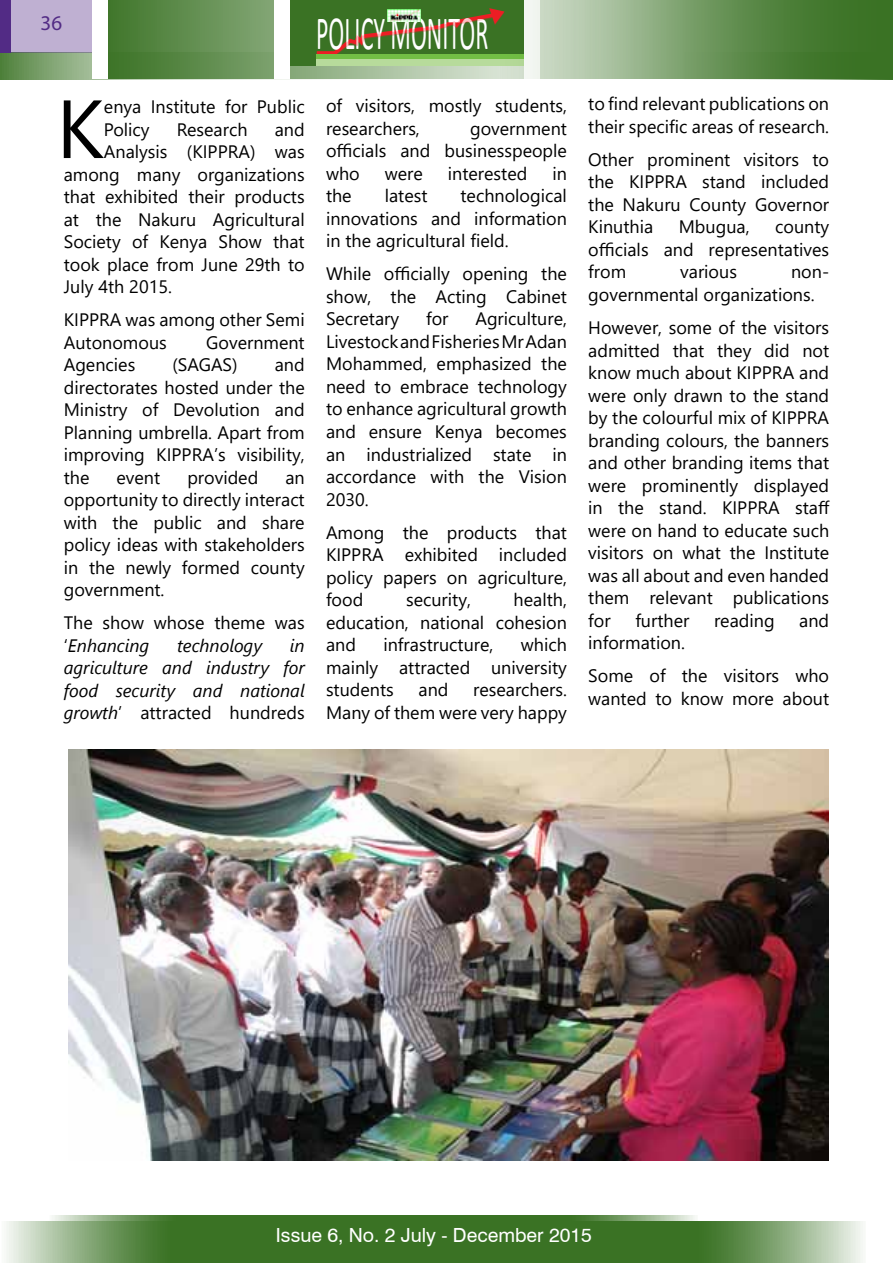
<style>
.page{position:relative;width:893px;height:1263px;background:#fff}
.page>*{position:absolute;margin:0;border:0;box-sizing:border-box;transform-origin:0 0}
.t1{font:82.2px "Segoe UI";color:#000}
.t2{font:48px "Calibri";color:#fff;scale:.5 1}
.t3{font:21px "Myriad Pro";color:#522b85}
.t4{font:19.5px "Swiss 721 Cyrillic BT";color:#fff}
.t5{font:18px/22.5px "Segoe UI";color:#000;text-align:justify}
.t6{font:italic 18px/22.5px "Segoe UI";color:#000;text-align:justify}
.s1{font-style:italic}
.s2{font-style:normal}
</style>
<div class="page">
<svg style="left:434px;top:1221px;width:429px;height:42px;background:#598847"></svg>
<svg style="left:6px;top:1221px;width:428px;height:42px;background:#5a8847"></svg>
<svg style="left:373px;top:1215px;width:322px;height:5px;background:#598846"></svg>
<svg style="left:52px;top:1215px;width:321px;height:5px;background:#598847"></svg>
<svg style="left:0;top:52px;width:92px;height:27px;background:#7a9e6d"></svg>
<svg style="left:108px;top:0;width:392px;height:79px;background:#6d965c"></svg>
<div style="left:290px;top:0;width:234px;height:66px;background:#3a7224"></div>
<svg style="left:316px;top:8px;width:184px;height:50px"></svg>
<div style="left:317px;top:54px;width:207px;height:11px;background:#72bf44"></div>
<img style="left:387px;top:9px;width:33px;height:13px">
<div style="left:317px;top:59px;width:207px;height:7px;background:#b7db9b"></div>
<div style="left:11px;top:0;width:81px;height:52px;background:#bfb0d2"></div>
<div style="left:0;top:0;width:11px;height:52px;background:#522b85"></div>
<div style="left:274px;top:0;width:16px;height:79px;background:#fff"></div>
<svg style="left:500px;top:0;width:393px;height:79px;background:#779d68"></svg>
<img style="left:68px;top:749px;width:761px;height:411px">
<p class="t3" style="left:41px;top:10px;width:23px">36</p>
<h2 class="t2" style="left:316px;top:0;width:346px">POLICY MONITOR</h2>
<h1 class="t1" style="left:56px;top:63px;width:49px">K</h1>
<p class="t5" style="left:104px;top:95px;width:202px">enya Institute for Public<br>Policy</p>
<p class="t5" style="left:177px;top:118px;width:72px">Research</p>
<p class="t5" style="left:275px;top:118px;width:31px">and</p>
<p class="t5" style="left:104px;top:140px;width:202px">Analysis (KIPPRA) was</p>
<p class="t5" style="left:64px;top:163px;width:242px">among many organizations</p>
<p class="t5" style="left:64px;top:185px;width:242px">that exhibited their products</p>
<p class="t5" style="left:64px;top:208px;width:242px">at the Nakuru Agricultural</p>
<p class="t5" style="left:64px;top:230px;width:242px">Society of Kenya Show that</p>
<p class="t5" style="left:64px;top:253px;width:242px">took place from June 29th to</p>
<p class="t5" style="left:64px;top:275px;width:110px">July 4th 2015.</p>
<p class="t5" style="left:64px;top:308px;width:242px">KIPPRA was among other Semi<br>Autonomous</p>
<p class="t5" style="left:206px;top:331px;width:100px">Government</p>
<p class="t5" style="left:64px;top:353px;width:242px;text-indent:211px">and directorates hosted under the Ministry of Devolution and Planning umbrella. Apart from improving KIPPRA’s visibility, the</p>
<p class="t5" style="left:64px;top:353px;width:73px">Agencies</p>
<p class="t5" style="left:172px;top:353px;width:67px">(SAGAS)</p>
<p class="t5" style="left:117px;top:466px;width:45px">event</p>
<p class="t5" style="left:187px;top:466px;width:72px">provided</p>
<p class="t5" style="left:64px;top:466px;width:242px;text-indent:222px">an opportunity to directly interact with the public and share policy ideas with stakeholders in the newly formed county government.</p>
<p class="t5" style="left:64px;top:611px;width:242px">The show whose theme was ‘<span class="s1">Enhancing</span></p>
<p class="t6" style="left:177px;top:632px;width:86px">technology</p>
<p class="t6" style="left:64px;top:632px;width:242px;text-indent:226px">in agriculture and industry for food security and national growth<span class="s2">’ attracted hundreds</span></p>
<p class="t5" style="left:326px;top:94px;width:242px">of visitors, mostly students, researchers,</p>
<p class="t5" style="left:326px;top:117px;width:242px;text-indent:144px">government officials and businesspeople who</p>
<p class="t5" style="left:385px;top:162px;width:40px">were</p>
<p class="t5" style="left:448px;top:162px;width:81px">interested</p>
<p class="t5" style="left:552px;top:162px;width:16px">in</p>
<p class="t5" style="left:326px;top:184px;width:242px;text-indent:134px">technological innovations and information in the agricultural field.</p>
<p class="t5" style="left:326px;top:262px;width:242px">While officially opening the show, the Acting Cabinet Secretary</p>
<p class="t5" style="left:326px;top:184px;width:27px">the</p>
<p class="t5" style="left:385px;top:184px;width:44px">latest</p>
<p class="t5" style="left:426px;top:307px;width:24px">for</p>
<p class="t5" style="left:326px;top:307px;width:242px;text-indent:149px">Agriculture, Livestock and Fisheries Mr Adan Mohammed, emphasized the need to embrace technology to enhance agricultural growth and ensure Kenya becomes an industrialized state in accordance with the Vision 2030.</p>
<p class="t5" style="left:326px;top:521px;width:242px">Among the products that KIPPRA exhibited included policy papers on agriculture, food</p>
<p class="t5" style="left:326px;top:588px;width:242px;text-indent:188px">health, education, national cohesion and</p>
<p class="t5" style="left:406px;top:588px;width:66px">security,</p>
<p class="t5" style="left:383px;top:633px;width:111px">infrastructure,</p>
<p class="t5" style="left:326px;top:633px;width:242px;text-indent:195px">which mainly attracted university students</p>
<p class="t5" style="left:326px;top:678px;width:242px;text-align:right">researchers.<br>Many of them were very happy</p>
<p class="t5" style="left:418px;top:678px;width:31px">and</p>
<p class="t5" style="left:588px;top:92px;width:242px">to find relevant publications on their specific areas of research.</p>
<p class="t5" style="left:588px;top:148px;width:242px">Other prominent visitors to the KIPPRA stand included the Nakuru County Governor Kinuthia</p>
<p class="t5" style="left:679px;top:215px;width:72px">Mbugua,</p>
<p class="t5" style="left:588px;top:215px;width:242px;text-indent:187px">county officials and representatives from</p>
<p class="t5" style="left:680px;top:260px;width:58px">various</p>
<p class="t5" style="left:588px;top:260px;width:242px;text-indent:203px">non&shy;governmental organizations.</p>
<p class="t5" style="left:588px;top:316px;width:243px">However, some of the visitors admitted that they did not know much about KIPPRA and were only drawn to the stand by the colourful mix of KIPPRA branding colours, the banners and other branding items that were prominently displayed in the stand. KIPPRA staff were on hand to educate such visitors on what the Institute was all about and even handed them relevant publications for</p>
<p class="t5" style="left:635px;top:609px;width:56px">further</p>
<p class="t5" style="left:714px;top:609px;width:62px">reading</p>
<p class="t5" style="left:799px;top:609px;width:31px">and</p>
<p class="t5" style="left:588px;top:626px;width:242px;line-height:33.2px">information.<br>Some of the visitors who</p>
<p class="t5" style="left:588px;top:687px;width:242px">wanted to know more about</p>
<p class="t4" style="left:276px;top:1223px;width:317px">Issue 6, No. 2 July - December 2015</p>
</div>
